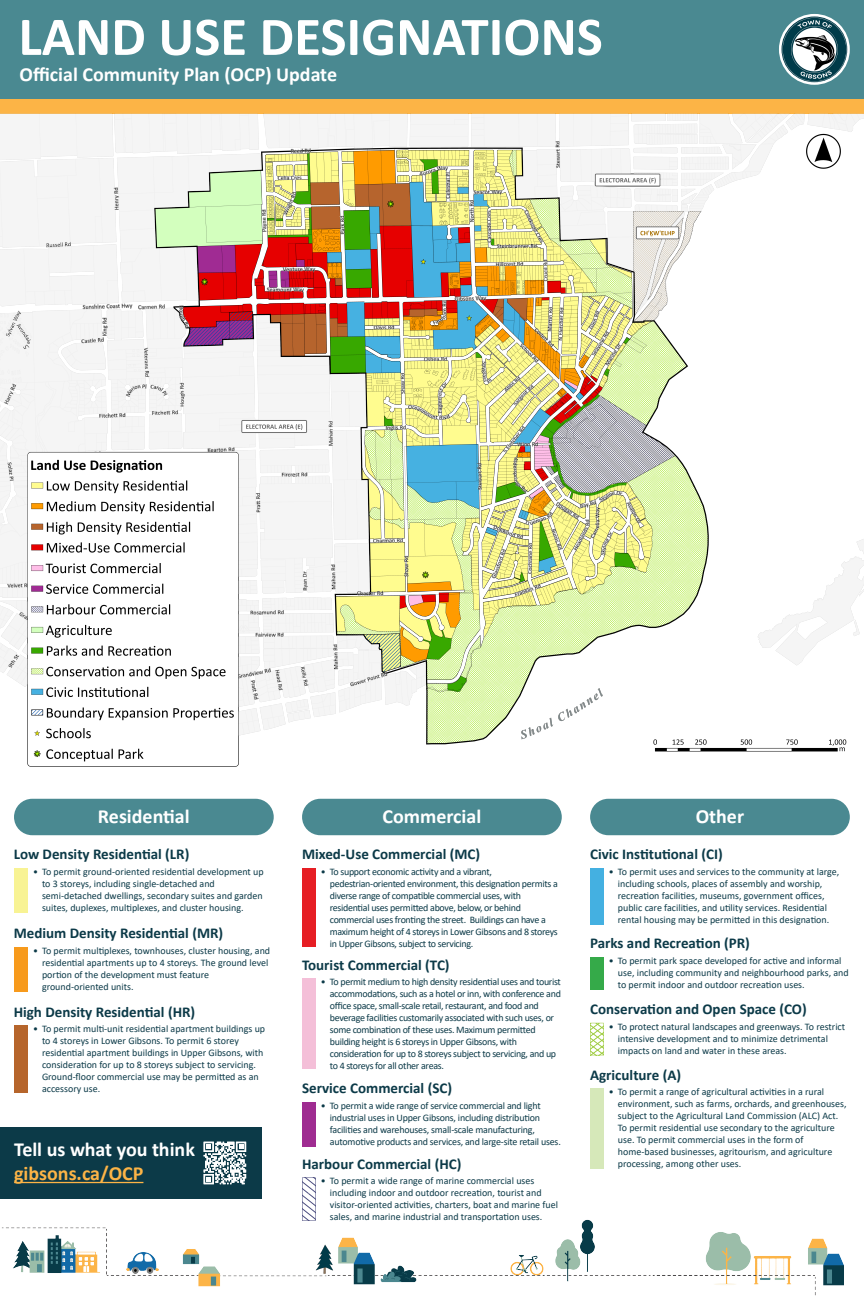
<style>
.page{position:relative;width:864px;height:1296px;background:#fff}
.page>*{position:absolute;margin:0;border:0;box-sizing:border-box;transform-origin:0 0}
.t1{font:700 55px "Calibri";color:#fff}
.t2{font:700 20px "Calibri";color:#fff}
.t3{font:700 20px "Calibri";color:#fcb446}
.t4{font:700 15px "Calibri";color:#0c3a48}
.t5{font:10px/12px "Calibri";color:#0c3a48}
.t6{font:10px/12px "Calibri";letter-spacing:-.03em;color:#0c3a48}
.t7{font:10px/12px "Calibri";letter-spacing:-.02em;color:#0c3a48}
</style>
<div class="page">
<img style="left:815px;top:1238px;width:29px;height:38px">
<img style="left:383px;top:1265px;width:34px;height:18px">
<img style="left:547px;top:1220px;width:62px;height:62px">
<img style="left:2px;top:1227px;width:103px;height:46px">
<img style="left:105px;top:1227px;width:221px;height:50px">
<img style="left:435px;top:1255px;width:112px;height:21px">
<img style="left:652px;top:1232px;width:106px;height:53px">
<img style="left:815px;top:1276px;width:29px;height:19px">
<img style="left:49px;top:1228px;width:112px;height:48px">
<img style="left:758px;top:1238px;width:57px;height:47px">
<img style="left:340px;top:1237px;width:43px;height:48px">
<img style="left:181px;top:1246px;width:42px;height:41px">
<img style="left:307px;top:1242px;width:34px;height:34px">
<div style="left:0;top:0;width:864px;height:99px;background:#4a8991"></div>
<svg style="left:779px;top:14px;width:71px;height:71px"></svg>
<div style="left:0;top:99px;width:864px;height:14px;background:#fcb446"></div>
<div style="left:0;top:1127px;width:262px;height:72px;background:#0c3a48"></div>
<hr style="left:14px;top:1182px;width:129px;height:1px;background:#fcb446">
<div style="left:14px;top:799px;width:260px;height:36px;background:#4a8991;border-radius:18px"></div>
<div style="left:302px;top:799px;width:260px;height:36px;background:#4a8991;border-radius:18px"></div>
<div style="left:590px;top:799px;width:260px;height:36px;background:#4a8991;border-radius:18px"></div>
<div style="left:14px;top:868px;width:14px;height:44px;background:#f8f394"></div>
<div style="left:302px;top:868px;width:14px;height:79px;background:#e61e24"></div>
<div style="left:590px;top:868px;width:14px;height:56px;background:#44b0e1"></div>
<div style="left:590px;top:957px;width:14px;height:33px;background:#35aa49"></div>
<svg style="left:590px;top:1023px;width:14px;height:32px"></svg>
<div style="left:590px;top:1088px;width:14px;height:81px;background:#d6e8b9"></div>
<div style="left:302px;top:978px;width:14px;height:91px;background:#f4bfd8"></div>
<div style="left:302px;top:1102px;width:14px;height:45px;background:#9f2c91"></div>
<svg style="left:302px;top:1178px;width:14px;height:43px"></svg>
<div style="left:14px;top:947px;width:14px;height:44px;background:#f79a1c"></div>
<div style="left:14px;top:1026px;width:14px;height:67px;background:#b6652b"></div>
<img style="left:0;top:113px;width:864px;height:654px">
<svg style="left:204px;top:1142px;width:42px;height:42px"></svg>
<h1 class="t1" style="left:18px;top:-2px;width:586px">LAND USE DESIGNATIONS</h1>
<h2 class="t2" style="left:20px;top:60px;width:319px">Official Community Plan (OCP) Update</h2>
<h2 class="t2" style="left:98px;top:802px;width:93px">Residential</h2>
<h2 class="t2" style="left:383px;top:802px;width:100px">Commercial</h2>
<h2 class="t2" style="left:696px;top:802px;width:50px">Other</h2>
<h3 class="t4" style="left:14px;top:844px;width:177px">Low Density Residential (LR)</h3>
<p class="t5" style="left:42px;top:865px;width:223px;text-indent:-9px">• To permit ground-oriented residential development up to 3 storeys, including single-detached and semi-detached dwellings, secondary suites and garden suites, duplexes, multiplexes, and cluster housing.</p>
<h3 class="t4" style="left:14px;top:922px;width:211px">Medium Density Residential (MR)</h3>
<p class="t5" style="left:42px;top:944px;width:230px;text-indent:-9px">• To permit multiplexes, townhouses, cluster housing, and residential apartments up to 4 storeys. The ground level portion of the development must feature ground-oriented units.</p>
<h3 class="t4" style="left:14px;top:1001px;width:183px">High Density Residential (HR)</h3>
<p class="t5" style="left:42px;top:1023px;width:225px;text-indent:-9px">• To permit multi-unit residential apartment buildings up to 4 storeys in Lower Gibsons. To permit 6 storey residential apartment buildings in Upper Gibsons, with consideration for up to 8 storeys subject to servicing.<br>Ground-floor commercial use may be permitted as an accessory use.</p>
<h3 class="t4" style="left:302px;top:844px;width:180px">Mixed-Use Commercial (MC)</h3>
<p class="t6" style="left:330px;top:865px;width:230px;text-indent:-9px">• To support economic activity and a vibrant, pedestrian-oriented environment, this designation permits a diverse range of compatible commercial uses, with residential uses permitted above, below, or behind commercial uses fronting the street. Buildings can have a maximum height of 4 storeys in Lower Gibsons and 8 storeys in Upper Gibsons, subject to servicing.</p>
<h3 class="t4" style="left:302px;top:954px;width:149px">Tourist Commercial (TC)</h3>
<p class="t6" style="left:330px;top:976px;width:233px;text-indent:-9px">• To permit medium to high density residential uses and tourist accommodations, such as a hotel or inn, with conference and office space, small-scale retail, restaurant, and food and beverage facilities customarily associated with such uses, or some combination of these uses. Maximum permitted building height is 6 storeys in Upper Gibsons, with consideration for up to 8 storeys subject to servicing, and up to 4 storeys for all other areas.</p>
<h3 class="t4" style="left:302px;top:1078px;width:152px">Service Commercial (SC)</h3>
<p class="t7" style="left:330px;top:1099px;width:233px;text-indent:-9px">• To permit a wide range of service commercial and light industrial uses in Upper Gibsons, including distribution facilities and warehouses, small-scale manufacturing, automotive products and services, and large-site retail uses.</p>
<h3 class="t4" style="left:302px;top:1153px;width:161px">Harbour Commercial (HC)</h3>
<p class="t5" style="left:330px;top:1175px;width:230px;text-indent:-9px">• To permit a wide range of marine commercial uses including indoor and outdoor recreation, tourist and visitor-oriented activities, charters, boat and marine fuel sales, and marine industrial and transportation uses.</p>
<h3 class="t4" style="left:590px;top:844px;width:134px">Civic Institutional (CI)</h3>
<p class="t5" style="left:618px;top:865px;width:223px;text-indent:-9px">• To permit uses and services to the community at large, including schools, places of assembly and worship, recreation facilities, museums, government offices, public care facilities, and utility services. Residential rental housing may be permitted in this designation.</p>
<h3 class="t4" style="left:590px;top:933px;width:161px">Parks and Recreation (PR)</h3>
<p class="t5" style="left:618px;top:954px;width:232px;text-indent:-9px">• To permit park space developed for active and informal use, including community and neighbourhood parks, and to permit indoor and outdoor recreation uses.</p>
<h3 class="t4" style="left:590px;top:998px;width:218px">Conservation and Open Space (CO)</h3>
<p class="t5" style="left:618px;top:1020px;width:229px;text-indent:-9px">• To protect natural landscapes and greenways. To restrict intensive development and to minimize detrimental impacts on land and water in these areas.</p>
<h3 class="t4" style="left:590px;top:1064px;width:93px">Agriculture (A)</h3>
<p class="t5" style="left:618px;top:1086px;width:230px;text-indent:-9px">• To permit a range of agricultural activities in a rural environment, such as farms, orchards, and greenhouses, subject to the Agricultural Land Commission (ALC) Act.<br>To permit residential use secondary to the agriculture use. To permit commercial uses in the form of home-based businesses, agritourism, and agriculture processing, among other uses.</p>
<h2 class="t2" style="left:14px;top:1135px;width:182px">Tell us what you think</h2>
<h2 class="t3" style="left:14px;top:1159px;width:131px">gibsons.ca/OCP</h2>
</div>
